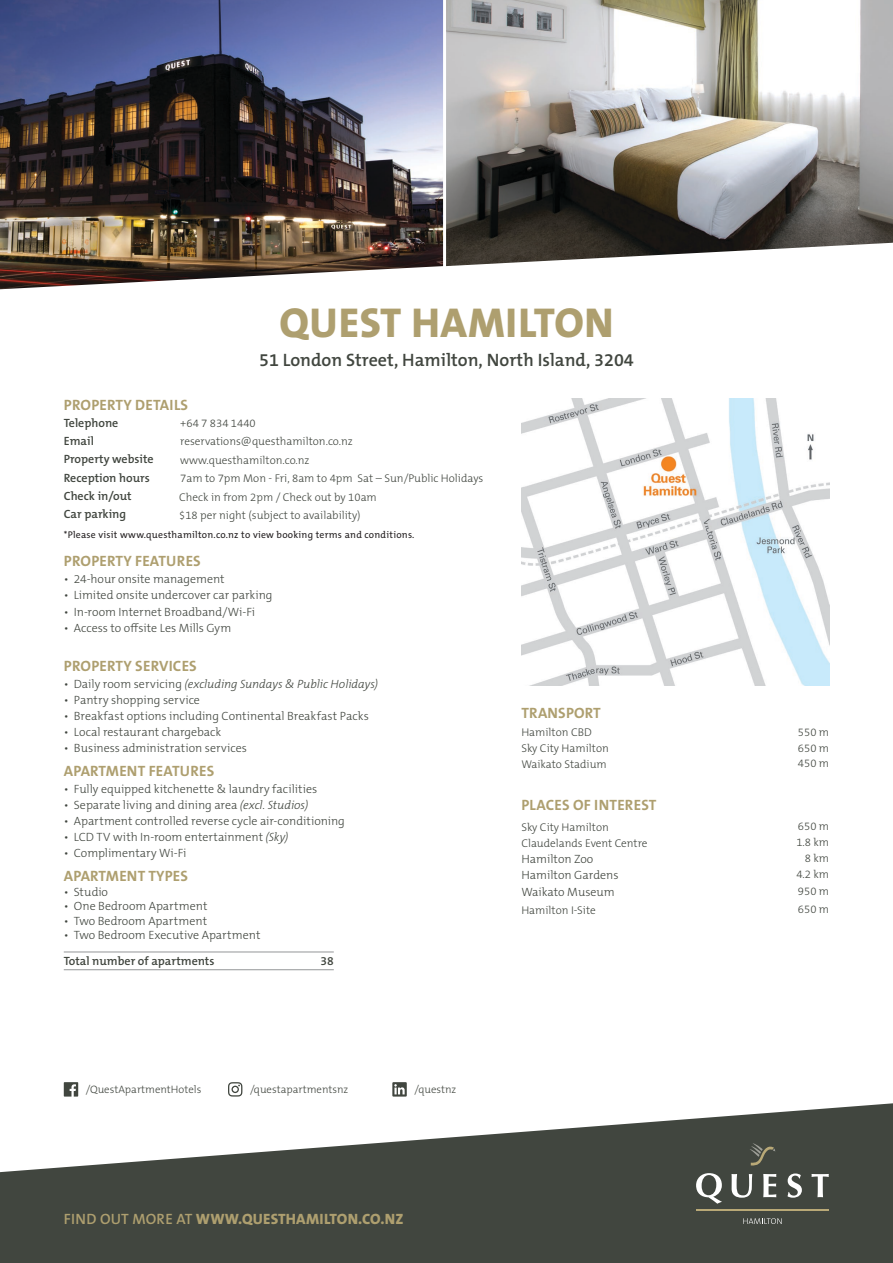
<style>
.page{position:relative;width:893px;height:1263px;background:#fff}
.page>*{position:absolute;margin:0;border:0;box-sizing:border-box;transform-origin:0 0}
.t1{font:800 42px "The Mix B W8";letter-spacing:.015em;color:#ae9f6f}
.t2{font:600 18px "The Mix B W6";color:#41463f}
.t3{font:700 15px "The Mix B W7";letter-spacing:.015em;color:#ae9f6f}
.t4{font:800 15px "The Mix B W8";letter-spacing:.015em;color:#ae9f6f}
.t5{font:300 12px/16.6px "The Mix B W3";color:#41463f}
.t6{font:600 12px/18.1px "The Mix B W6";color:#41463f}
.t7{font:italic 300 12px "The Mix B W3";letter-spacing:-.005em;color:#41463f}
.t8{font:300 11.25px/18.5px "The Mix B W3";color:#41463f;text-align:justify}
.t9{font:300 10.8px "The Mix B W3";color:#41463f}
.t10{font:9.75px "The Mix B W5 Plain";letter-spacing:.025em;color:#231f20}
.s1{font-style:normal}
.s2{font-style:italic}
.s3{font-family:"The Mix B W6";font-weight:600}
</style>
<div class="page">
<img style="left:521px;top:399px;width:308px;height:287px">
<svg style="left:0;top:1103px;width:893px;height:160px;fill:#41463f"></svg>
<img style="left:0;top:0;width:443px;height:289px">
<img style="left:446px;top:0;width:447px;height:266px">
<svg style="left:749px;top:1143px;width:26px;height:23px"></svg>
<svg style="left:696px;top:1173px;width:26px;height:31px"></svg>
<svg style="left:731px;top:1174px;width:21px;height:24px"></svg>
<svg style="left:763px;top:1174px;width:13px;height:23px"></svg>
<svg style="left:787px;top:1173px;width:15px;height:25px"></svg>
<svg style="left:811px;top:1174px;width:18px;height:23px"></svg>
<hr style="left:696px;top:1210px;width:133px;height:1px;background:#b9a977">
<svg style="left:743px;top:1218px;width:39px;height:6px"></svg>
<svg style="left:64px;top:1082px;width:14px;height:14px"></svg>
<svg style="left:228px;top:1082px;width:14px;height:14px"></svg>
<svg style="left:392px;top:1082px;width:15px;height:14px"></svg>
<hr style="left:64px;top:951px;width:270px;height:1px;background:#949698">
<hr style="left:64px;top:969px;width:270px;height:1px;background:#949698">
<h1 class="t1" style="left:279px;top:295px;width:336px">QUEST HAMILTON</h1>
<h2 class="t2" style="left:259px;top:348px;width:376px">51 London Street, Hamilton, North Island, 3204</h2>
<p class="t3" style="left:64px;top:395px;width:126px">PROPERTY DETAILS</p>
<p class="t6" style="left:64px;top:414px;width:91px">Telephone<br>Email<br>Property website<br>Reception hours<br>Check in/out<br>Car parking</p>
<p class="t3" style="left:64px;top:551px;width:138px">PROPERTY FEATURES</p>
<p class="t8" style="left:179px;top:414px;width:306px;text-align:left">+64 7 834 1440<br>reservations@questhamilton.co.nz www.questhamilton.co.nz<br>7am to 7pm Mon - Fri, 8am to 4pm Sat – Sun/Public Holidays Check in from 2pm / Check out by 10am<br>$18 per night (subject to availability)</p>
<p class="t10" style="left:64px;top:529px;width:352px">*Please visit www.questhamilton.co.nz to view booking terms and conditions.</p>
<p class="t5" style="left:64px;top:571px;width:162px">• 24-hour onsite management</p>
<p class="t5" style="left:64px;top:587px;width:210px">• Limited onsite undercover car parking</p>
<p class="t5" style="left:64px;top:603px;width:193px">• In-room Internet Broadband/Wi-Fi</p>
<p class="t5" style="left:64px;top:619px;width:169px">• Access to offsite Les Mills Gym</p>
<p class="t3" style="left:64px;top:656px;width:134px">PROPERTY SERVICES</p>
<p class="t7" style="left:64px;top:677px;width:316px"><span class="s1">• Daily room servicing</span> (excluding Sundays &amp; Public Holidays)</p>
<p class="t5" style="left:64px;top:692px;width:138px">• Pantry shopping service</p>
<p class="t5" style="left:64px;top:708px;width:307px">• Breakfast options including Continental Breakfast Packs</p>
<p class="t5" style="left:64px;top:724px;width:159px">• Local restaurant chargeback</p>
<p class="t5" style="left:64px;top:740px;width:185px">• Business administration services</p>
<p class="t5" style="left:64px;top:781px;width:255px">• Fully equipped kitchenette &amp; laundry facilities</p>
<p class="t5" style="left:64px;top:797px;width:246px">• Separate living and dining area <span class="s2">(excl. Studios)</span></p>
<p class="t5" style="left:64px;top:813px;width:283px">• Apartment controlled reverse cycle air-conditioning</p>
<p class="t5" style="left:64px;top:829px;width:226px">• LCD TV with In-room entertainment <span class="s2">(Sky)</span></p>
<p class="t5" style="left:64px;top:845px;width:124px">• Complimentary Wi-Fi</p>
<p class="t5" style="left:64px;top:883px;width:46px">• Studio</p>
<p class="t5" style="left:64px;top:898px;width:145px">• One Bedroom Apartment</p>
<p class="t5" style="left:64px;top:912px;width:145px">• Two Bedroom Apartment</p>
<p class="t5" style="left:64px;top:927px;width:198px">• Two Bedroom Executive Apartment</p>
<p class="t3" style="left:64px;top:761px;width:152px">APARTMENT FEATURES</p>
<p class="t3" style="left:64px;top:866px;width:126px">APARTMENT TYPES</p>
<p class="t6" style="left:64px;top:952px;width:152px">Total number of apartments</p>
<p class="t6" style="left:321px;top:952px;width:15px">38</p>
<p class="t9" style="left:86px;top:1083px;width:117px">/QuestApartmentHotels</p>
<p class="t9" style="left:250px;top:1083px;width:100px">/questapartmentsnz</p>
<p class="t9" style="left:414px;top:1083px;width:43px">/questnz</p>
<p class="t4" style="left:64px;top:1209px;width:341px"><span class="s3">FIND OUT MORE AT</span> WWW.QUESTHAMILTON.CO.NZ</p>
<p class="t3" style="left:521px;top:703px;width:81px">TRANSPORT</p>
<p class="t8" style="left:521px;top:723px;width:72px">Hamilton CBD</p>
<p class="t8" style="left:521px;top:739px;width:89px">Sky City Hamilton</p>
<p class="t8" style="left:521px;top:755px;width:87px">Waikato Stadium</p>
<p class="t3" style="left:521px;top:795px;width:136px">PLACES OF INTEREST</p>
<p class="t8" style="left:521px;top:818px;width:89px">Sky City Hamilton</p>
<p class="t8" style="left:521px;top:834px;width:128px">Claudelands Event Centre</p>
<p class="t5" style="left:521px;top:850px;width:99px">Hamilton Zoo<br>Hamilton Gardens<br>Waikato Museum</p>
<p class="t8" style="left:521px;top:901px;width:76px">Hamilton I-Site</p>
<p class="t8" style="left:798px;top:722px;width:33px">550 m</p>
<p class="t8" style="left:798px;top:739px;width:33px">650 m</p>
<p class="t8" style="left:798px;top:754px;width:33px">450 m</p>
<p class="t8" style="left:798px;top:817px;width:33px">650 m</p>
<p class="t8" style="left:796px;top:833px;width:34px">1.8 km</p>
<p class="t8" style="left:796px;top:850px;width:34px;line-height:16.6px;text-indent:9px">8 km 4.2 km 950 m</p>
<p class="t8" style="left:798px;top:900px;width:33px">650 m</p>
</div>
